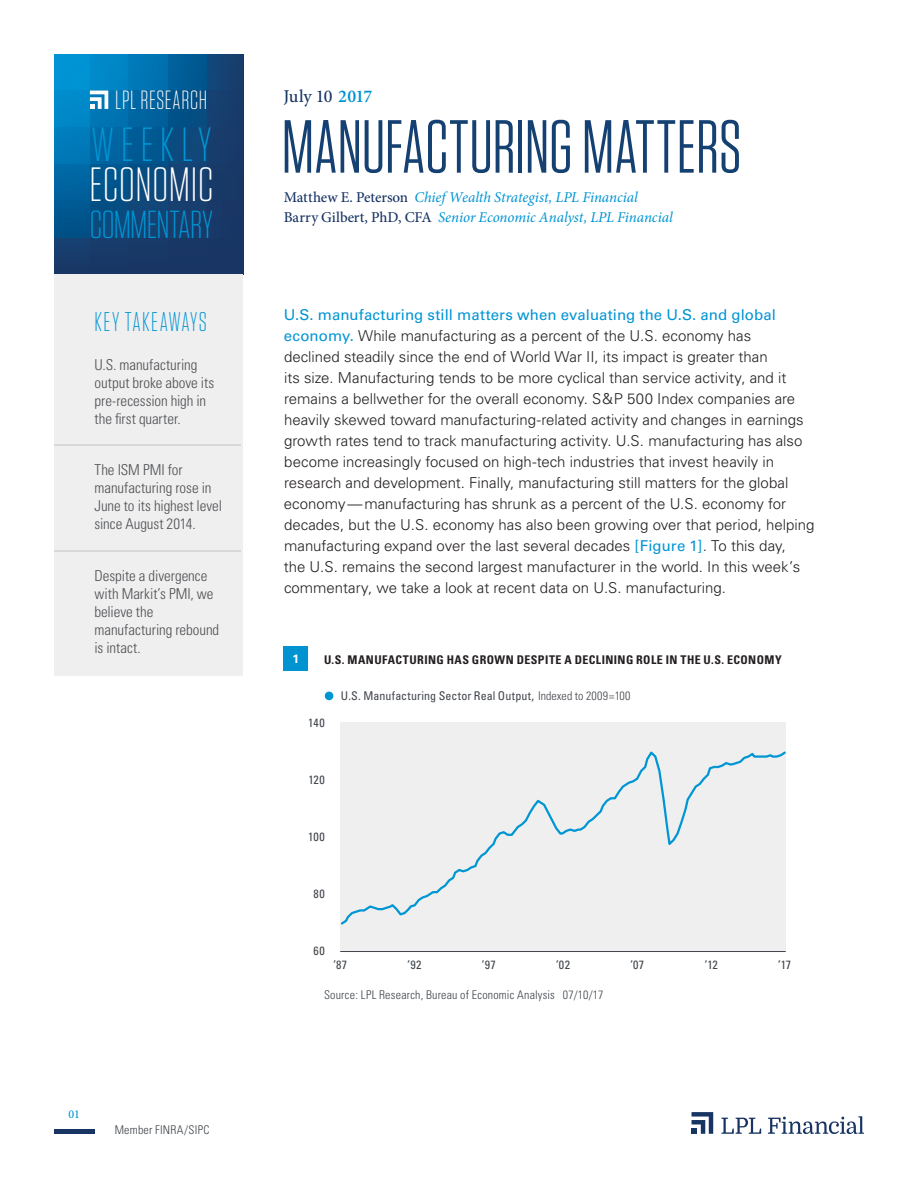
<style>
.page{position:relative;width:918px;height:1188px;background:#fff}
.page>*{position:absolute;margin:0;border:0;box-sizing:border-box;transform-origin:0 0}
.t1{font:75px "Tungsten Narrow";color:#154172}
.t2{font:300 48px "Tungsten Narrow";letter-spacing:.015em;color:#fff;scale:1.04 1}
.t3{font:300 48px "Tungsten Narrow";letter-spacing:.135em;color:#0096d4;scale:1.04 1}
.t4{font:300 39px "Tungsten Narrow";letter-spacing:-.015em;color:#0096d4;scale:1.04 1}
.t5{font:300 27px "Tungsten Narrow";letter-spacing:.055em;color:#0094d4}
.t6{font:300 26.25px "Tungsten Narrow";letter-spacing:.025em;color:#fff}
.t7{font:500 18px "Minion Pro";letter-spacing:-.02em;color:#183463}
.t8{font:300 15px/21px "Univers";color:#231f20}
.t9{font:300 condensed 15px/18px "Univers";color:#4f5052}
.t10{font:italic 15px/19.5px "Minion Pro";letter-spacing:-.01em;color:#0094d4}
.t11{font:condensed 12px "Univers";letter-spacing:.015em;color:#40444a}
.t12{font:300 condensed 12px "Univers";letter-spacing:.015em;color:#3f444a}
.t13{font:700 condensed 12px "Univers";letter-spacing:.035em;color:#231f20}
.t14{font:500 12px "Minion Pro";color:#0094d4}
.t15{font:700 12px "Univers";color:#fff}
.s1{font-weight:600;color:#0094d4}
.s2{font-weight:500;font-style:normal;color:#183463}
.s3{font-weight:400;color:#0094d4}
.s4{font-weight:300}
</style>
<div class="page">
<hr style="left:54px;top:1130px;width:40px;height:4px;background:#183463">
<img style="left:54px;top:54px;width:189px;height:220px">
<svg style="left:90px;top:91px;width:18px;height:18px"></svg>
<svg style="left:692px;top:1112px;width:21px;height:22px"></svg>
<svg style="left:721px;top:1118px;width:40px;height:16px"></svg>
<svg style="left:768px;top:1116px;width:96px;height:18px"></svg>
<div style="left:54px;top:274px;width:189px;height:402px;background:#efeff0"></div>
<hr style="left:54px;top:444px;width:187px;height:2px;background:#d7d7d9">
<hr style="left:54px;top:550px;width:187px;height:1px;background:#d7d7d9">
<div style="left:284px;top:647px;width:24px;height:24px;background:#0093d2"></div>
<div style="left:340px;top:722px;width:446px;height:230px;background:#efeff0"></div>
<div style="left:325px;top:692px;width:8px;height:8px;background:#0096d4;border-radius:50%"></div>
<svg style="left:340px;top:751px;width:446px;height:174px"></svg>
<hr style="left:340px;top:951px;width:446px;height:1px;background:#41444b">
<h3 class="t6" style="left:115px;top:91px;width:93px">LPL RESEARCH</h3>
<h2 class="t3" style="left:91px;top:127px;width:117px">WEEKLY</h2>
<h2 class="t2" style="left:90px;top:167px;width:120px">ECONOMIC</h2>
<h3 class="t4" style="left:90px;top:210px;width:120px">COMMENTARY</h3>
<p class="t7" style="left:284px;top:85px;width:90px">July 10 <span class="s1">2017</span></p>
<h1 class="t1" style="left:282px;top:120px;width:461px">MANUFACTURING MATTERS</h1>
<p class="t10" style="left:284px;top:187px;width:391px"><span class="s2">Matthew E. Peterson</span> Chief Wealth Strategist, LPL Financial<br><span class="s2">Barry Gilbert, PhD, CFA</span> Senior Economic Analyst, LPL Financial</p>
<h3 class="t5" style="left:95px;top:312px;width:114px">KEY TAKEAWAYS</h3>
<p class="t8" style="left:284px;top:306px;width:532px"><span class="s3">U.S. manufacturing still matters when evaluating the U.S. and global economy.</span> While manufacturing as a percent of the U.S. economy has<br>declined steadily since the end of World War II, its impact is greater than<br>its size. Manufacturing tends to be more cyclical than service activity, and it remains a bellwether for the overall economy. S&amp;P 500 Index companies are heavily skewed toward manufacturing-related activity and changes in earnings growth rates tend to track manufacturing activity. U.S. manufacturing has also become increasingly focused on high-tech industries that invest heavily in research and development. Finally, manufacturing still matters for the global economy — manufacturing has shrunk as a percent of the U.S. economy for decades, but the U.S. economy has also been growing over that period, helping manufacturing expand over the last several decades <span class="s3">[Figure 1]</span>. To this day,<br>the U.S. remains the second largest manufacturer in the world. In this week’s commentary, we take a look at recent data on U.S. manufacturing.</p>
<p class="t9" style="left:95px;top:357px;width:121px">U.S. manufacturing output broke above its pre-recession high in the first quarter.</p>
<p class="t9" style="left:95px;top:463px;width:129px">The ISM PMI for manufacturing rose in<br>June to its highest level since August 2014.</p>
<p class="t9" style="left:95px;top:568px;width:126px">Despite a divergence with Markit’s PMI, we believe the manufacturing rebound is intact.</p>
<p class="t15" style="left:292px;top:654px;width:8px">1</p>
<p class="t13" style="left:324px;top:655px;width:459px">U.S. MANUFACTURING HAS GROWN DESPITE A DECLINING ROLE IN THE U.S. ECONOMY</p>
<p class="t11" style="left:308px;top:718px;width:18px">140</p>
<p class="t11" style="left:341px;top:691px;width:291px">U.S. Manufacturing Sector Real Output, <span class="s4">Indexed to 2009=100</span></p>
<p class="t11" style="left:308px;top:775px;width:18px">120</p>
<p class="t11" style="left:308px;top:832px;width:18px">100</p>
<p class="t11" style="left:314px;top:889px;width:13px">80</p>
<p class="t11" style="left:313px;top:946px;width:13px">60</p>
<p class="t11" style="left:333px;top:960px;width:15px">’87</p>
<p class="t11" style="left:705px;top:960px;width:14px">’12</p>
<p class="t11" style="left:408px;top:960px;width:15px">’92</p>
<p class="t11" style="left:778px;top:960px;width:15px">’17</p>
<p class="t11" style="left:482px;top:960px;width:15px">’97</p>
<p class="t11" style="left:556px;top:960px;width:15px">’02</p>
<p class="t11" style="left:631px;top:960px;width:15px">’07</p>
<p class="t12" style="left:324px;top:990px;width:281px">Source: LPL Research, Bureau of Economic Analysis 07/10/17</p>
<p class="t14" style="left:68px;top:1107px;width:13px">01</p>
<p class="t12" style="left:115px;top:1125px;width:96px">Member FINRA/SIPC</p>
</div>
